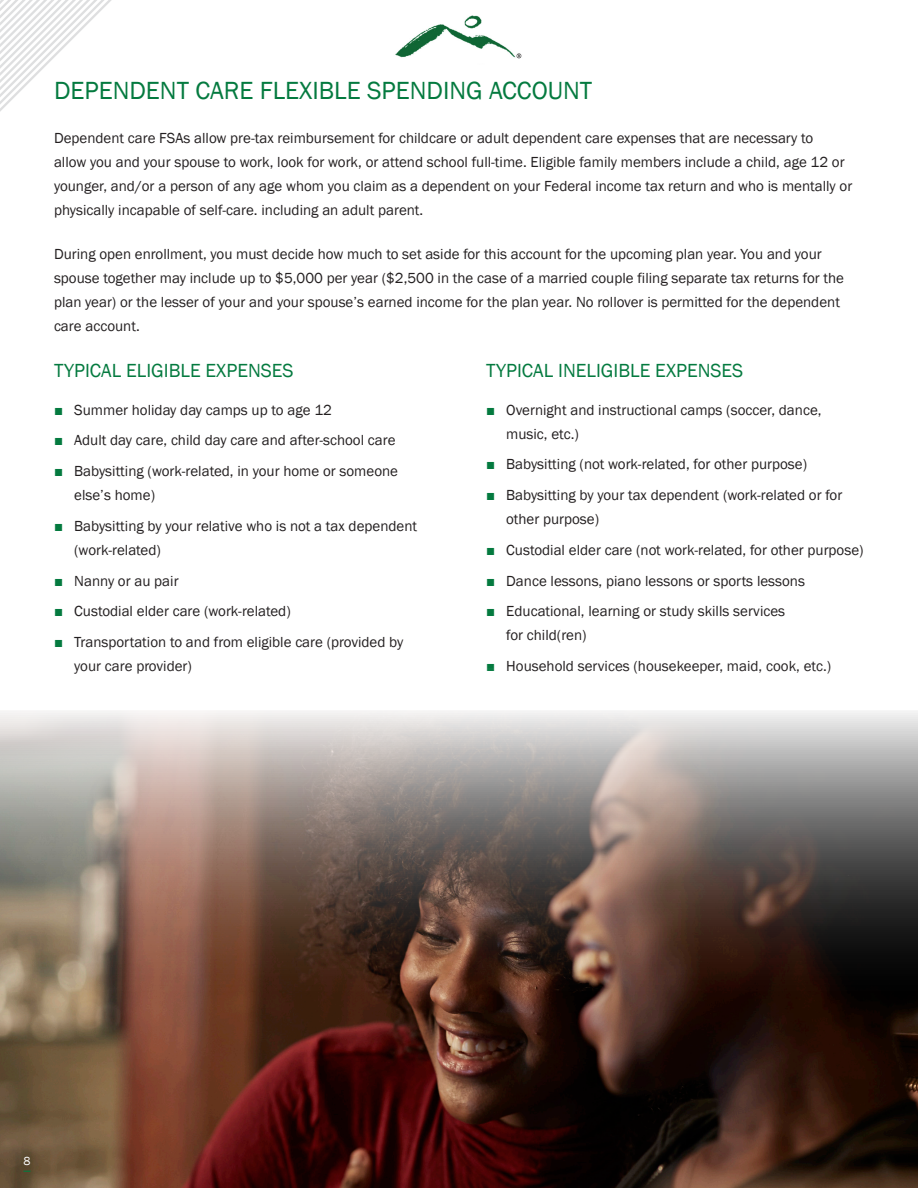
<style>
.page{position:relative;width:918px;height:1188px;background:#fff}
.page>*{position:absolute;margin:0;border:0;box-sizing:border-box;transform-origin:0 0}
.t1{font:25.5px "Franklin Gothic";color:#047a3f}
.t2{font:19.5px "Franklin Gothic";color:#047a3f}
.t3{font:15px/24px "Franklin Gothic";color:#231f20}
.t4{font:12px "Franklin Gothic";color:#fff}
.s1{color:#047a3f}
</style>
<div class="page">
<img style="left:395px;top:15px;width:127px;height:44px">
<svg style="left:0;top:0;width:112px;height:112px"></svg>
<img style="left:0;top:711px;width:918px;height:477px">
<h2 class="t1" style="left:54px;top:75px;width:540px">DEPENDENT CARE FLEXIBLE SPENDING ACCOUNT</h2>
<p class="t3" style="left:54px;top:126px;width:800px">Dependent care FSAs allow pre-tax reimbursement for childcare or adult dependent care expenses that are necessary to<br>allow you and your spouse to work, look for work, or attend school full-time. Eligible family members include a child, age 12 or younger, and/or a person of any age whom you claim as a dependent on your Federal income tax return and who is mentally or physically incapable of self-care. including an adult parent.</p>
<p class="t3" style="left:54px;top:243px;width:792px">During open enrollment, you must decide how much to set aside for this account for the upcoming plan year. You and your spouse together may include up to $5,000 per year ($2,500 in the case of a married couple filing separate tax returns for the plan year) or the lesser of your and your spouse’s earned income for the plan year. No rollover is permitted for the dependent care account.</p>
<h3 class="t2" style="left:54px;top:359px;width:241px">TYPICAL ELIGIBLE EXPENSES</h3>
<p class="t3" style="left:54px;top:398px;width:279px"><span class="s1">■</span> Summer holiday day camps up to age 12</p>
<p class="t3" style="left:54px;top:429px;width:343px"><span class="s1">■</span> Adult day care, child day care and after-school care</p>
<p class="t3" style="left:74px;top:459px;width:325px;text-indent:-20px"><span class="s1">■</span> Babysitting (work-related, in your home or someone else’s home)</p>
<p class="t3" style="left:74px;top:514px;width:344px;text-indent:-20px"><span class="s1">■</span> Babysitting by your relative who is not a tax dependent (work-related)</p>
<p class="t3" style="left:54px;top:569px;width:126px"><span class="s1">■</span> Nanny or au pair</p>
<p class="t3" style="left:54px;top:600px;width:238px"><span class="s1">■</span> Custodial elder care (work-related)</p>
<p class="t3" style="left:54px;top:630px;width:351px"><span class="s1">■</span> Transportation to and from eligible care (provided by</p>
<h3 class="t2" style="left:486px;top:359px;width:259px">TYPICAL INELIGIBLE EXPENSES</h3>
<p class="t3" style="left:506px;top:398px;width:317px;text-indent:-20px"><span class="s1">■</span> Overnight and instructional camps (soccer, dance, music, etc.)</p>
<p class="t3" style="left:486px;top:453px;width:323px"><span class="s1">■</span> Babysitting (not work-related, for other purpose)</p>
<p class="t3" style="left:506px;top:483px;width:338px;text-indent:-20px"><span class="s1">■</span> Babysitting by your tax dependent (work-related or for other purpose)</p>
<p class="t3" style="left:486px;top:538px;width:379px"><span class="s1">■</span> Custodial elder care (not work-related, for other purpose)</p>
<p class="t3" style="left:486px;top:569px;width:321px"><span class="s1">■</span> Dance lessons, piano lessons or sports lessons</p>
<p class="t3" style="left:506px;top:600px;width:280px;text-indent:-20px"><span class="s1">■</span> Educational, learning or study skills services for child(ren)</p>
<p class="t3" style="left:74px;top:654px;width:119px">your care provider)</p>
<p class="t3" style="left:486px;top:654px;width:347px"><span class="s1">■</span> Household services (housekeeper, maid, cook, etc.)</p>
<p class="t4" style="left:23px;top:1154px;width:9px">8</p>
</div>
